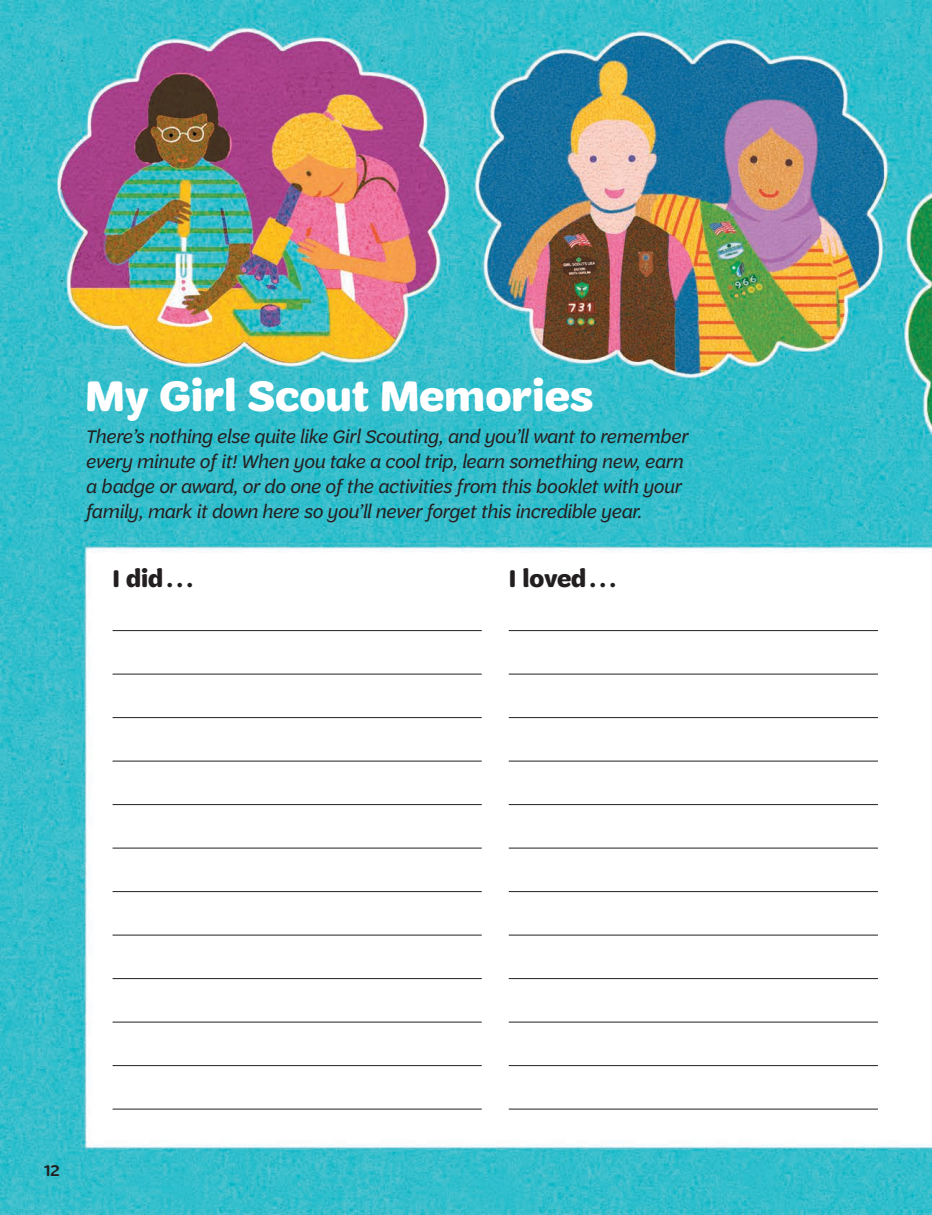
<style>
.page{position:relative;width:932px;height:1215px;background:#fff}
.page>*{position:absolute;margin:0;border:0;box-sizing:border-box;transform-origin:0 0}
.t1{font:700 45px "Trefoil Sans";color:#fff}
.t2{font:700 25.5px "Trefoil Sans";color:#231f20}
.t3{font:italic 19.5px/24.8px "Trefoil Sans";color:#231f20}
.t4{font:600 16.5px "Trefoil Sans";color:#231f20}
</style>
<div class="page">
<img style="left:0;top:0;width:932px;height:1215px">
<hr style="left:112px;top:630px;width:370px;height:1px;background:#231f20">
<hr style="left:112px;top:674px;width:370px;height:1px;background:#231f20">
<hr style="left:112px;top:717px;width:370px;height:1px;background:#231f20">
<hr style="left:112px;top:761px;width:370px;height:1px;background:#231f20">
<hr style="left:112px;top:804px;width:370px;height:1px;background:#231f20">
<hr style="left:112px;top:848px;width:370px;height:1px;background:#231f20">
<hr style="left:112px;top:891px;width:370px;height:1px;background:#231f20">
<hr style="left:112px;top:935px;width:370px;height:1px;background:#231f20">
<hr style="left:112px;top:978px;width:370px;height:1px;background:#231f20">
<hr style="left:112px;top:1022px;width:370px;height:1px;background:#231f20">
<hr style="left:112px;top:1065px;width:370px;height:1px;background:#231f20">
<hr style="left:112px;top:1109px;width:370px;height:1px;background:#231f20">
<hr style="left:508px;top:630px;width:370px;height:1px;background:#231f20">
<hr style="left:508px;top:674px;width:370px;height:1px;background:#231f20">
<hr style="left:508px;top:717px;width:370px;height:1px;background:#231f20">
<hr style="left:508px;top:761px;width:370px;height:1px;background:#231f20">
<hr style="left:508px;top:804px;width:370px;height:1px;background:#231f20">
<hr style="left:508px;top:848px;width:370px;height:1px;background:#231f20">
<hr style="left:508px;top:891px;width:370px;height:1px;background:#231f20">
<hr style="left:508px;top:935px;width:370px;height:1px;background:#231f20">
<hr style="left:508px;top:978px;width:370px;height:1px;background:#231f20">
<hr style="left:508px;top:1022px;width:370px;height:1px;background:#231f20">
<hr style="left:508px;top:1065px;width:370px;height:1px;background:#231f20">
<hr style="left:508px;top:1109px;width:370px;height:1px;background:#231f20">
<h1 class="t1" style="left:86px;top:371px;width:509px">My Girl Scout Memories</h1>
<p class="t3" style="left:86px;top:425px;width:604px">There’s nothing else quite like Girl Scouting, and you’ll want to remember every minute of it! When you take a cool trip, learn something new, earn a badge or award, or do one of the activities from this booklet with your family, mark it down here so you’ll never forget this incredible year.</p>
<h2 class="t2" style="left:112px;top:565px;width:82px">I did...</h2>
<h2 class="t2" style="left:508px;top:565px;width:109px">I loved...</h2>
<p class="t4" style="left:44px;top:1162px;width:17px">12</p>
</div>
